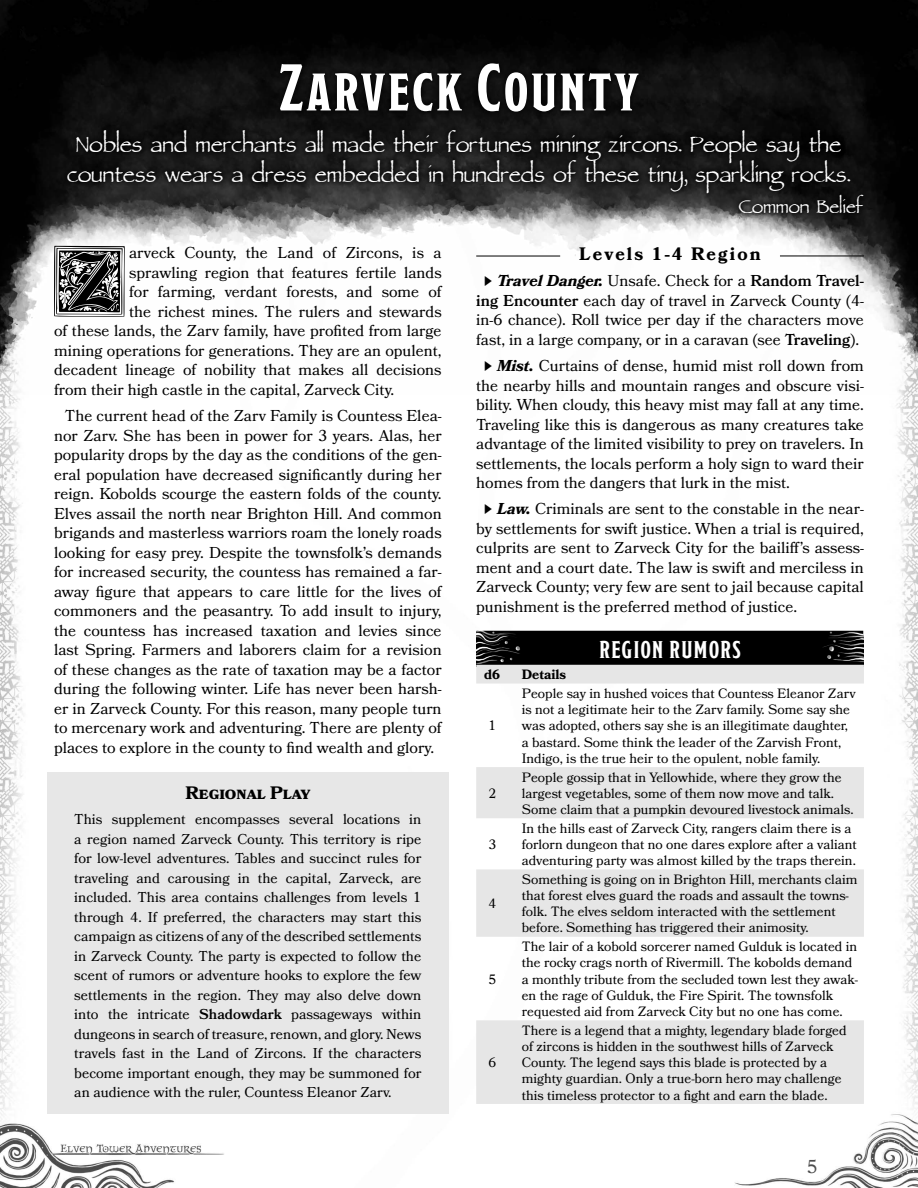
<style>
.page{position:relative;width:918px;height:1188px;background:#fff}
.page>*{position:absolute;margin:0;border:0;box-sizing:border-box;transform-origin:0 0}
.Drops_Caps{font:88.8px "Neugotische Initialen";color:#000}
.Chapter_Header{font:700 66px "Modesto Condensed";letter-spacing:.04em;color:#fff}
.Epigraph{font:36px/30px "Parchment MF";color:#fff}
.Epigraph_Author{font:30px "Parchment MF";color:#fff}
.Random_Encounters_Ta{font:700 24px "Modesto Condensed";letter-spacing:.06em;color:#fff}
.t1{font:18.6px "Bookmania";color:#000}
.Encounter_Level{font:700 18px "Bookmania";color:#000}
.Sidebar_Heading{font:700 18px "Bookmania";color:#000}
.Core_Body_-_Indented{font:15.75px/19.5px "Bookmania";color:#000;text-align:justify}
.Drops_Caps-2{font:15.75px "Bookmania";color:#000}
.Sidebar_Body{font:14.25px/19.5px "Bookmania";color:#000;text-align:justify}
.Lines{font:13.5px/16.2px "Bookmania";color:#000}
.Lines-2{font:700 13.5px "Bookmania";color:#000}
.Numbers{font:13.5px "Bookmania";color:#000}
.Numbers-2{font:700 13.5px "Bookmania";color:#000}
.s1{font-weight:600}
.s2{font-family:"Hira Kaku Pro W3";font-size:10.5px}
.s3{font-weight:700;font-style:italic}
</style>
<div class="page">
<img style="left:0;top:395px;width:918px;height:793px">
<img style="left:0;top:0;width:918px;height:395px">
<div style="left:61px;top:124px;width:808px;height:95px;background:#000;opacity:.75"></div>
<div style="left:274px;top:57px;width:371px;height:60px;background:#0a0a0a"></div>
<div style="left:47px;top:772px;width:401px;height:45px;background:#e7e7e7"></div>
<div style="left:47px;top:813px;width:401px;height:301px;background:#e7e7e7"></div>
<hr style="left:780px;top:256px;width:84px;height:1px;background:#000">
<hr style="left:476px;top:256px;width:84px;height:1px;background:#000">
<div style="left:476px;top:634px;width:388px;height:32px;background:linear-gradient(to right,#353535,#353535)"></div>
<svg style="left:476px;top:665px;width:388px;height:439px;fill:#eee"></svg>
<img style="left:476px;top:630px;width:388px;height:33px">
<p class="Chapter_Header" style="left:279px;top:55px;width:361px">Zarveck County</p>
<p class="Epigraph" style="left:67px;top:132px;width:785px">Nobles and merchants all made their fortunes mining zircons. People say the countess wears a dress embedded in hundreds of these tiny, sparkling rocks.</p>
<p class="Epigraph_Author" style="left:739px;top:194px;width:126px">Common Belief</p>
<p class="Drops_Caps" style="left:50px;top:234px;width:81px">Z</p>
<p class="Drops_Caps-2" style="left:129px;top:244px;width:314px">arveck County, the Land of Zircons, is a</p>
<p class="Drops_Caps-2" style="left:129px;top:263px;width:314px">sprawling region that features fertile lands</p>
<p class="Drops_Caps-2" style="left:129px;top:283px;width:314px">for farming, verdant forests, and some of</p>
<p class="Drops_Caps-2" style="left:129px;top:302px;width:314px">the richest mines. The rulers and stewards</p>
<p class="Drops_Caps-2" style="left:54px;top:322px;width:389px">of these lands, the Zarv family, have profited from large</p>
<p class="Drops_Caps-2" style="left:54px;top:341px;width:389px">mining operations for generations. They are an opulent,</p>
<p class="Drops_Caps-2" style="left:54px;top:361px;width:389px">decadent lineage of nobility that makes all decisions</p>
<p class="Drops_Caps-2" style="left:54px;top:380px;width:342px">from their high castle in the capital, Zarveck City.</p>
<p class="Core_Body_-_Indented" style="left:54px;top:406px;width:389px;text-indent:11px">The current head of the Zarv Family is Countess Elea&shy;nor Zarv. She has been in power for 3 years. Alas, her popularity drops by the day as the conditions of the gen&shy;eral population have decreased significantly during her reign. Kobolds scourge the eastern folds of the county.<br>Elves assail the north near Brighton Hill. And common brigands and masterless warriors roam the lonely roads looking for easy prey. Despite the townsfolk’s demands for increased security, the countess has remained a far&shy;away figure that appears to care little for the lives of commoners and the peasantry. To add insult to injury, the countess has increased taxation and levies since last Spring. Farmers and laborers claim for a revision of these changes as the rate of taxation may be a factor during the following winter. Life has never been harsh&shy;er in Zarveck County. For this reason, many people turn to mercenary work and adventuring. There are plenty of places to explore in the county to find wealth and glory.</p>
<p class="Sidebar_Heading" style="left:185px;top:782px;width:126px">Regional Play</p>
<p class="Sidebar_Body" style="left:74px;top:809px;width:349px">This supplement encompasses several locations in a region named Zarveck County. This territory is ripe for low-level adventures. Tables and succinct rules for traveling and carousing in the capital, Zarveck, are included. This area contains challenges from levels 1 through 4. If preferred, the characters may start this campaign as citizens of any of the described settlements in Zarveck County. The party is expected to follow the scent of rumors or adventure hooks to explore the few settlements in the region. They may also delve down into the intricate <span class="s1">Shadowdark</span> passageways within dungeons in search of treasure, renown, and glory. News travels fast in the Land of Zircons. If the characters become important enough, they may be summoned for an audience with the ruler, Countess Eleanor Zarv.</p>
<p class="Encounter_Level" style="left:579px;top:243px;width:183px">Levels 1-4 Region</p>
<p class="Core_Body_-_Indented" style="left:476px;top:271px;width:389px;text-align:center"><span class="s2">▶</span> <span class="s3">Travel Danger.</span> Unsafe. Check for a <span class="s1">Random Travel&shy;ing Encounter</span> each day of travel in Zarveck County (4- in-6 chance). Roll twice per day if the characters move fast, in a large company, or in a caravan (see <span class="s1">Traveling</span>).</p>
<p class="Core_Body_-_Indented" style="left:476px;top:356px;width:389px;text-indent:7px"><span class="s2">▶</span> <span class="s3">Mist.</span> Curtains of dense, humid mist roll down from the nearby hills and mountain ranges and obscure visi&shy;bility. When cloudy, this heavy mist may fall at any time.<br>Traveling like this is dangerous as many creatures take advantage of the limited visibility to prey on travelers. In settlements, the locals perform a holy sign to ward their homes from the dangers that lurk in the mist.</p>
<p class="Core_Body_-_Indented" style="left:476px;top:499px;width:389px;text-indent:7px"><span class="s2">▶</span> <span class="s3">Law.</span> Criminals are sent to the constable in the near&shy;by settlements for swift justice. When a trial is required, culprits are sent to Zarveck City for the bailiff’s assess&shy;ment and a court date. The law is swift and merciless in Zarveck County; very few are sent to jail because capital punishment is the preferred method of justice.</p>
<p class="Random_Encounters_Ta" style="left:599px;top:638px;width:143px">REGION RUMORS</p>
<p class="Numbers-2" style="left:484px;top:667px;width:17px">d6</p>
<p class="Lines-2" style="left:522px;top:667px;width:46px">Details</p>
<p class="Numbers" style="left:488px;top:718px;width:9px">1</p>
<p class="Numbers" style="left:488px;top:785px;width:9px">2</p>
<p class="Numbers" style="left:488px;top:836px;width:9px">3</p>
<p class="Numbers" style="left:488px;top:896px;width:9px">4</p>
<p class="Numbers" style="left:488px;top:971px;width:9px">5</p>
<p class="Numbers" style="left:488px;top:1055px;width:9px">6</p>
<p class="Lines" style="left:522px;top:685px;width:335px">People say in hushed voices that Countess Eleanor Zarv is not a legitimate heir to the Zarv family. Some say she was adopted, others say she is an illegitimate daughter, a bastard. Some think the leader of the Zarvish Front, Indigo, is the true heir to the opulent, noble family.</p>
<p class="Lines" style="left:522px;top:769px;width:333px">People gossip that in Yellowhide, where they grow the largest vegetables, some of them now move and talk.<br>Some claim that a pumpkin devoured livestock animals.</p>
<p class="Lines" style="left:522px;top:820px;width:337px">In the hills east of Zarveck City, rangers claim there is a forlorn dungeon that no one dares explore after a valiant adventuring party was almost killed by the traps therein.</p>
<p class="Lines" style="left:522px;top:871px;width:337px">Something is going on in Brighton Hill, merchants claim that forest elves guard the roads and assault the towns&shy;folk. The elves seldom interacted with the settlement before. Something has triggered their animosity.</p>
<p class="Lines" style="left:522px;top:938px;width:338px">The lair of a kobold sorcerer named Gulduk is located in the rocky crags north of Rivermill. The kobolds demand a monthly tribute from the secluded town lest they awak&shy;en the rage of Gulduk, the Fire Spirit. The townsfolk requested aid from Zarveck City but no one has come.</p>
<p class="Lines" style="left:522px;top:1022px;width:326px">There is a legend that a mighty, legendary blade forged of zircons is hidden in the southwest hills of Zarveck County. The legend says this blade is protected by a mighty guardian. Only a true-born hero may challenge this timeless protector to a fight and earn the blade.</p>
<p class="t1" style="left:806px;top:1156px;width:12px">5</p>
</div>
